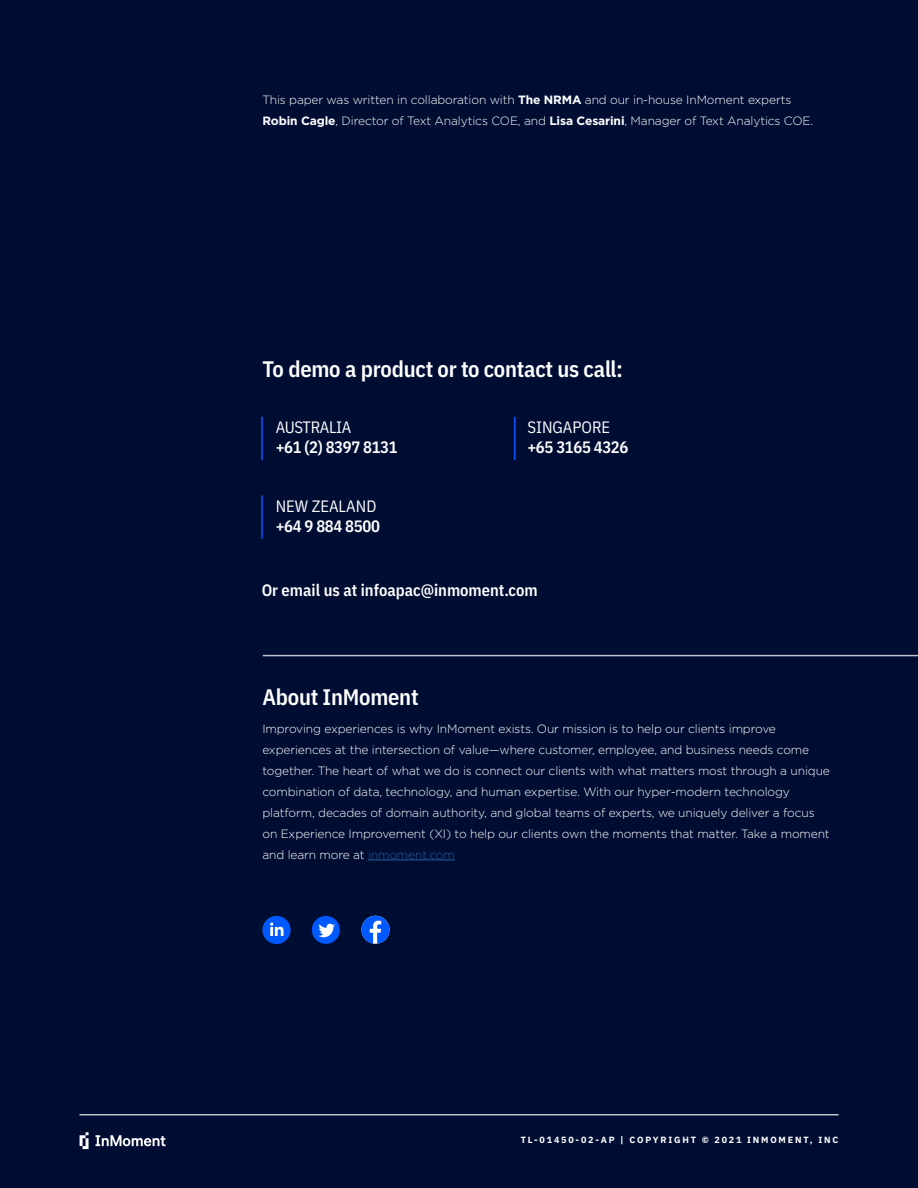
<style>
.page{position:relative;width:918px;height:1188px;background:#000d33}
.page>*{position:absolute;margin:0;border:0;box-sizing:border-box;transform-origin:0 0}
.t1{font:600 22.5px "IBM Plex Sans Cond";letter-spacing:-.01em;color:#fff}
.t2{font:600 16.5px "IBM Plex Sans Cond";letter-spacing:-.005em;color:#fff}
.t3{font:16.5px "IBM Plex Sans Cond";color:#fff}
.t4{font:16.5px "IBM Plex Sans Cond";letter-spacing:-.02em;color:#fff}
.t5{font:300 12px/21px "Gotham";letter-spacing:-.01em;color:#fff}
.t6{font:700 9px "IBM Plex Sans";letter-spacing:.2em;color:#fff}
.s1{font-weight:700}
.s2{color:#215e9e}
</style>
<div class="page">
<hr style="left:79px;top:1114px;width:760px;height:1px;background:#fff">
<svg style="left:80px;top:1132px;width:9px;height:17px"></svg>
<svg style="left:95px;top:1135px;width:71px;height:11px"></svg>
<hr style="left:368px;top:860px;width:87px;height:1px;background:#215e9e">
<hr style="left:263px;top:655px;width:655px;height:1px;background:#fff">
<hr style="left:261px;top:417px;width:2px;height:43px;background:#0058ff">
<hr style="left:261px;top:495px;width:2px;height:44px;background:#0058ff">
<hr style="left:514px;top:417px;width:1px;height:43px;background:#0058ff">
<div style="left:262px;top:916px;width:29px;height:28px;background:#0058ff;border-radius:50%"></div>
<svg style="left:270px;top:923px;width:14px;height:13px"></svg>
<div style="left:312px;top:916px;width:28px;height:28px;background:#0058ff;border-radius:50%"></div>
<svg style="left:318px;top:924px;width:17px;height:13px"></svg>
<svg style="left:361px;top:916px;width:29px;height:28px"></svg>
<p class="t5" style="left:262px;top:89px;width:552px">This paper was written in collaboration with <span class="s1">The NRMA</span> and our in-house InMoment experts<br><span class="s1">Robin Cagle</span>, Director of Text Analytics COE, and <span class="s1">Lisa Cesarini</span>, Manager of Text Analytics COE.</p>
<h1 class="t1" style="left:262px;top:351px;width:362px">To demo a product or to contact us call:</h1>
<h2 class="t4" style="left:276px;top:414px;width:77px">AUSTRALIA</h2>
<h2 class="t2" style="left:276px;top:434px;width:124px">+61 (2) 8397 8131</h2>
<h2 class="t3" style="left:527px;top:414px;width:84px">SINGAPORE</h2>
<h2 class="t2" style="left:527px;top:434px;width:103px">+65 3165 4326</h2>
<h2 class="t3" style="left:276px;top:493px;width:102px">NEW ZEALAND</h2>
<h2 class="t2" style="left:276px;top:513px;width:106px">+64 9 884 8500</h2>
<h2 class="t2" style="left:262px;top:577px;width:278px">Or email us at infoapac@inmoment.com</h2>
<h1 class="t1" style="left:262px;top:679px;width:158px">About InMoment</h1>
<p class="t5" style="left:262px;top:718px;width:569px">Improving experiences is why InMoment exists. Our mission is to help our clients improve experiences at the intersection of value—where customer, employee, and business needs come together. The heart of what we do is connect our clients with what matters most through a unique combination of data, technology, and human expertise. With our hyper-modern technology platform, decades of domain authority, and global teams of experts, we uniquely deliver a focus on Experience Improvement (XI) to help our clients own the moments that matter. Take a moment and learn more at <span class="s2">inmoment.com</span></p>
<p class="t6" style="left:521px;top:1132px;width:319px">TL-01450-02-AP | COPYRIGHT © 2021 INMOMENT, INC</p>
</div>
